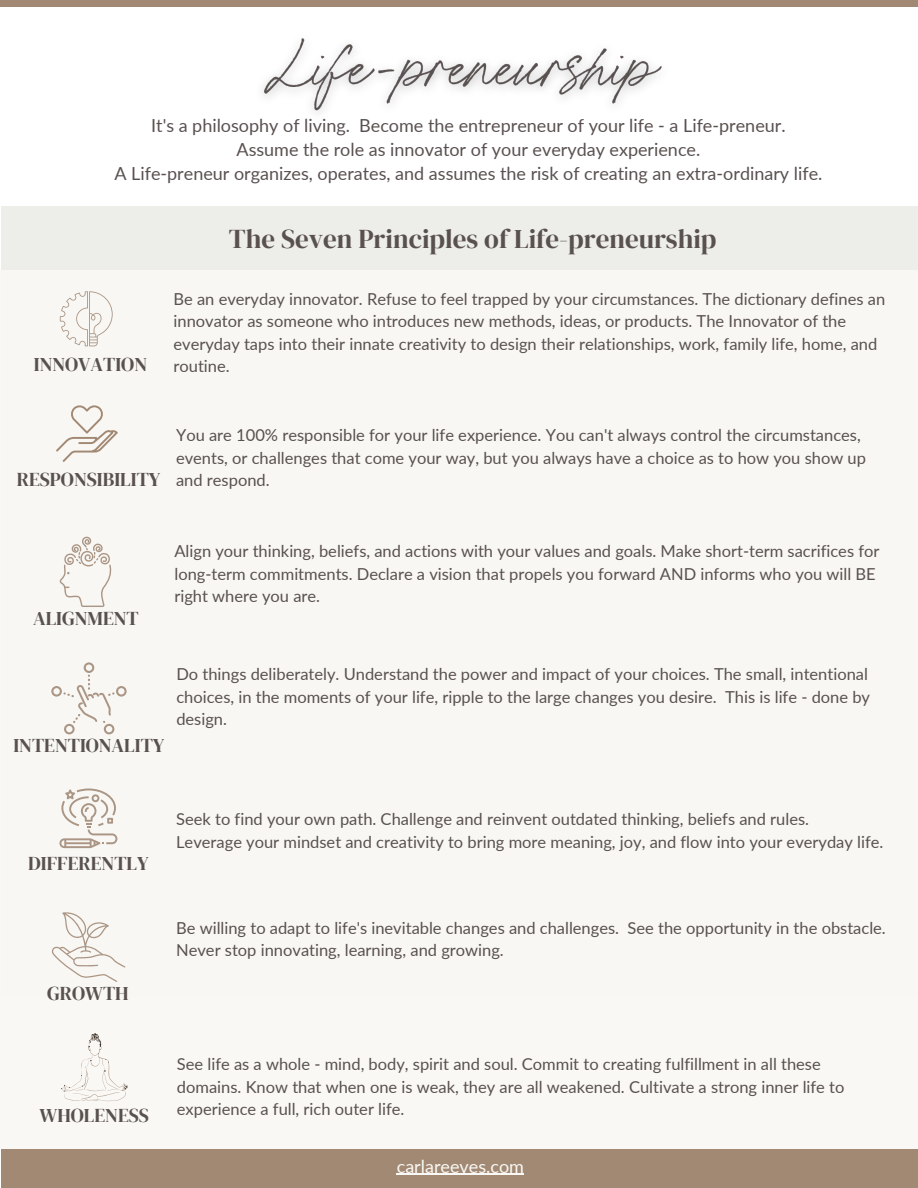
<style>
.page{position:relative;width:918px;height:1188px;background:#fff}
.page>*{position:absolute;margin:0;border:0;box-sizing:border-box;transform-origin:0 0}
.t1{font:27px "DM Serif Display";color:#59514f}
.t2{font:19.5px "DM Serif Display";color:#59514f}
.t3{font:18px/24px "Lato";color:#59514f;text-align:center}
.t4{font:18px "Lato";color:#f9f8f4}
.t5{font:16.5px/22.5px "Lato";color:#59514f}
.s1{font-family:"Lato";font-size:16.5px}
</style>
<div class="page">
<div style="left:1px;top:206px;width:917px;height:791px;background:#ededea"></div>
<div style="left:0;top:0;width:918px;height:7px;background:#a28974"></div>
<div style="left:0;top:270px;width:918px;height:879px;background:#f9f8f4"></div>
<img style="left:263px;top:38px;width:399px;height:75px">
<svg style="left:56px;top:405px;width:62px;height:57px"></svg>
<svg style="left:60px;top:536px;width:52px;height:71px"></svg>
<svg style="left:51px;top:662px;width:76px;height:72px"></svg>
<svg style="left:59px;top:789px;width:58px;height:59px"></svg>
<svg style="left:60px;top:291px;width:53px;height:55px"></svg>
<svg style="left:51px;top:912px;width:74px;height:70px"></svg>
<svg style="left:61px;top:1034px;width:67px;height:67px"></svg>
<div style="left:1px;top:1149px;width:917px;height:39px;background:#a28974"></div>
<hr style="left:397px;top:1174px;width:127px;height:1px;background:#f9f8f4">
<p class="t3" style="left:114px;top:113px;width:710px">It's a philosophy of living. Become the entrepreneur of your life - a Life-preneur.<br>Assume the role as innovator of your everyday experience.<br>A Life-preneur organizes, operates, and assumes the risk of creating an extra-ordinary life.</p>
<h1 class="t1" style="left:229px;top:220px;width:489px">The Seven Principles of Life-preneurship</h1>
<p class="t5" style="left:174px;top:287px;width:713px">Be an everyday innovator. Refuse to feel trapped by your circumstances. The dictionary defines an innovator as someone who introduces new methods, ideas, or products. The Innovator of the everyday taps into their innate creativity to design their relationships, work, family life, home, and</p>
<p class="t2" style="left:34px;top:351px;width:115px">INNOVATION</p>
<p class="t5" style="left:174px;top:354px;width:58px">routine.</p>
<p class="t5" style="left:176px;top:423px;width:691px">You are 100% responsible for your life experience. You can't always control the circumstances, events, or challenges that come your way, but you always have a choice as to how you show up</p>
<p class="t2" style="left:17px;top:465px;width:254px">RESPONSIBILITY <span class="s1">and respond.</span></p>
<p class="t2" style="left:33px;top:605px;width:107px">ALIGNMENT</p>
<p class="t5" style="left:174px;top:540px;width:707px">Align your thinking, beliefs, and actions with your values and goals. Make short-term sacrifices for long-term commitments. Declare a vision that propels you forward AND informs who you will BE right where you are.</p>
<p class="t2" style="left:13px;top:731px;width:153px">INTENTIONALITY</p>
<p class="t5" style="left:176px;top:663px;width:695px">Do things deliberately. Understand the power and impact of your choices. The small, intentional choices, in the moments of your life, ripple to the large changes you desire. This is life - done by design.</p>
<p class="t2" style="left:28px;top:850px;width:122px">DIFFERENTLY</p>
<p class="t2" style="left:47px;top:980px;width:83px">GROWTH</p>
<p class="t5" style="left:176px;top:807px;width:709px">Seek to find your own path. Challenge and reinvent outdated thinking, beliefs and rules.<br>Leverage your mindset and creativity to bring more meaning, joy, and flow into your everyday life.</p>
<p class="t5" style="left:176px;top:916px;width:711px">Be willing to adapt to life's inevitable changes and challenges. See the opportunity in the obstacle.<br>Never stop innovating, learning, and growing.</p>
<p class="t5" style="left:177px;top:1053px;width:669px">See life as a whole - mind, body, spirit and soul. Commit to creating fulfillment in all these domains. Know that when one is weak, they are all weakened. Cultivate a strong inner life to</p>
<p class="t2" style="left:39px;top:1102px;width:111px">WHOLENESS</p>
<p class="t5" style="left:177px;top:1098px;width:229px">experience a full, rich outer life.</p>
<p class="t4" style="left:397px;top:1155px;width:129px">carlareeves.com</p>
</div>
